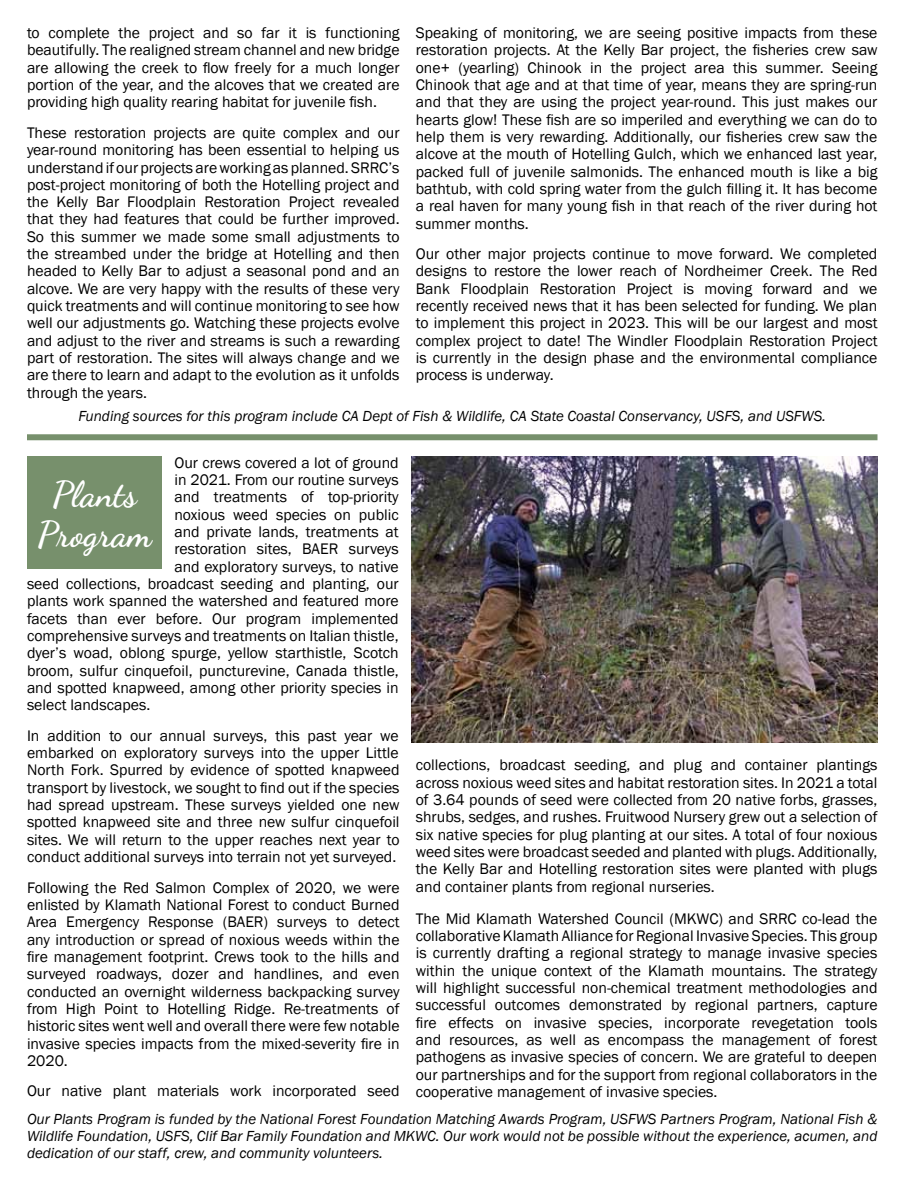
<style>
.page{position:relative;width:918px;height:1188px;background:#fff}
.page>*{position:absolute;margin:0;border:0;box-sizing:border-box;transform-origin:0 0}
.t1{font:700 36px/39.6px "Dancing Script";color:#fff;text-align:center}
.t2{font:15.75px/17.4px "Franklin Gothic";color:#000;text-align:justify}
.t3{font:italic 15px/17px "Franklin Gothic";color:#000;text-align:justify}
</style>
<div class="page">
<img style="left:412px;top:457px;width:466px;height:285px">
<div style="left:27px;top:434px;width:851px;height:6px;background:#77906c"></div>
<div style="left:27px;top:457px;width:135px;height:112px;background:#77906c"></div>
<p class="t2" style="left:27px;top:24px;width:374px">to complete the project and so far it is functioning beautifully. The realigned stream channel and new bridge are allowing the creek to flow freely for a much longer portion of the year, and the alcoves that we created are providing high quality rearing habitat for juvenile fish.</p>
<p class="t2" style="left:27px;top:124px;width:374px">These restoration projects are quite complex and our year-round monitoring has been essential to helping us understand if our projects are working as planned. SRRC’s post-project monitoring of both the Hotelling project and the Kelly Bar Floodplain Restoration Project revealed that they had features that could be further improved.<br>So this summer we made some small adjustments to the streambed under the bridge at Hotelling and then headed to Kelly Bar to adjust a seasonal pond and an alcove. We are very happy with the results of these very quick treatments and will continue monitoring to see how well our adjustments go. Watching these projects evolve and adjust to the river and streams is such a rewarding part of restoration. The sites will always change and we are there to learn and adapt to the evolution as it unfolds through the years.</p>
<p class="t3" style="left:78px;top:408px;width:749px">Funding sources for this program include CA Dept of Fish &amp; Wildlife, CA State Coastal Conservancy, USFS, and USFWS.</p>
<p class="t2" style="left:416px;top:24px;width:463px">Speaking of monitoring, we are seeing positive impacts from these restoration projects. At the Kelly Bar project, the fisheries crew saw one+ (yearling) Chinook in the project area this summer. Seeing Chinook that age and at that time of year, means they are spring-run and that they are using the project year-round. This just makes our hearts glow! These fish are so imperiled and everything we can do to help them is very rewarding. Additionally, our fisheries crew saw the alcove at the mouth of Hotelling Gulch, which we enhanced last year, packed full of juvenile salmonids. The enhanced mouth is like a big bathtub, with cold spring water from the gulch filling it. It has become a real haven for many young fish in that reach of the river during hot summer months.</p>
<p class="t2" style="left:416px;top:246px;width:463px">Our other major projects continue to move forward. We completed designs to restore the lower reach of Nordheimer Creek. The Red Bank Floodplain Restoration Project is moving forward and we recently received news that it has been selected for funding. We plan to implement this project in 2023. This will be our largest and most complex project to date! The Windler Floodplain Restoration Project is currently in the design phase and the environmental compliance process is underway.</p>
<p class="t2" style="left:174px;top:454px;width:226px">Our crews covered a lot of ground</p>
<p class="t2" style="left:174px;top:471px;width:226px">in 2021. From our routine surveys</p>
<p class="t2" style="left:174px;top:489px;width:226px">and treatments of top-priority</p>
<p class="t2" style="left:174px;top:506px;width:226px">noxious weed species on public</p>
<p class="t2" style="left:174px;top:523px;width:226px">and private lands, treatments at</p>
<p class="t2" style="left:174px;top:541px;width:226px">restoration sites, BAER surveys</p>
<p class="t2" style="left:174px;top:558px;width:226px">and exploratory surveys, to native</p>
<p class="t2" style="left:27px;top:575px;width:373px">seed collections, broadcast seeding and planting, our</p>
<p class="t2" style="left:27px;top:593px;width:373px">plants work spanned the watershed and featured more</p>
<p class="t2" style="left:27px;top:610px;width:373px">facets than ever before. Our program implemented</p>
<p class="t2" style="left:27px;top:627px;width:373px">comprehensive surveys and treatments on Italian thistle,</p>
<p class="t2" style="left:27px;top:645px;width:373px">dyer’s woad, oblong spurge, yellow starthistle, Scotch</p>
<p class="t2" style="left:27px;top:662px;width:373px">broom, sulfur cinquefoil, puncturevine, Canada thistle,</p>
<p class="t2" style="left:27px;top:679px;width:373px">and spotted knapweed, among other priority species in</p>
<p class="t2" style="left:27px;top:697px;width:125px">select landscapes.</p>
<p class="t2" style="left:27px;top:727px;width:374px">In addition to our annual surveys, this past year we embarked on exploratory surveys into the upper Little North Fork. Spurred by evidence of spotted knapweed transport by livestock, we sought to find out if the species had spread upstream. These surveys yielded one new spotted knapweed site and three new sulfur cinquefoil sites. We will return to the upper reaches next year to conduct additional surveys into terrain not yet surveyed.</p>
<p class="t2" style="left:27px;top:879px;width:374px">Following the Red Salmon Complex of 2020, we were enlisted by Klamath National Forest to conduct Burned Area Emergency Response (BAER) surveys to detect any introduction or spread of noxious weeds within the fire management footprint. Crews took to the hills and surveyed roadways, dozer and handlines, and even conducted an overnight wilderness backpacking survey from High Point to Hotelling Ridge. Re-treatments of historic sites went well and overall there were few notable invasive species impacts from the mixed-severity fire in 2020.</p>
<p class="t2" style="left:27px;top:1083px;width:374px">Our native plant materials work incorporated seed</p>
<h1 class="t1" style="left:37px;top:474px;width:116px">Plants<br>Program</h1>
<p class="t2" style="left:416px;top:757px;width:463px">collections, broadcast seeding, and plug and container plantings across noxious weed sites and habitat restoration sites. In 2021 a total of 3.64 pounds of seed were collected from 20 native forbs, grasses, shrubs, sedges, and rushes. Fruitwood Nursery grew out a selection of six native species for plug planting at our sites. A total of four noxious weed sites were broadcast seeded and planted with plugs. Additionally, the Kelly Bar and Hotelling restoration sites were planted with plugs and container plants from regional nurseries.</p>
<p class="t2" style="left:416px;top:910px;width:463px">The Mid Klamath Watershed Council (MKWC) and SRRC co-lead the collaborative Klamath Alliance for Regional Invasive Species. This group is currently drafting a regional strategy to manage invasive species within the unique context of the Klamath mountains. The strategy will highlight successful non-chemical treatment methodologies and successful outcomes demonstrated by regional partners, capture fire effects on invasive species, incorporate revegetation tools and resources, as well as encompass the management of forest pathogens as invasive species of concern. We are grateful to deepen our partnerships and for the support from regional collaborators in the cooperative management of invasive species.</p>
<p class="t3" style="left:27px;top:1111px;width:852px">Our Plants Program is funded by the National Forest Foundation Matching Awards Program, USFWS Partners Program, National Fish &amp; Wildlife Foundation, USFS, Clif Bar Family Foundation and MKWC. Our work would not be possible without the experience, acumen, and dedication of our staff, crew, and community volunteers.</p>
</div>
